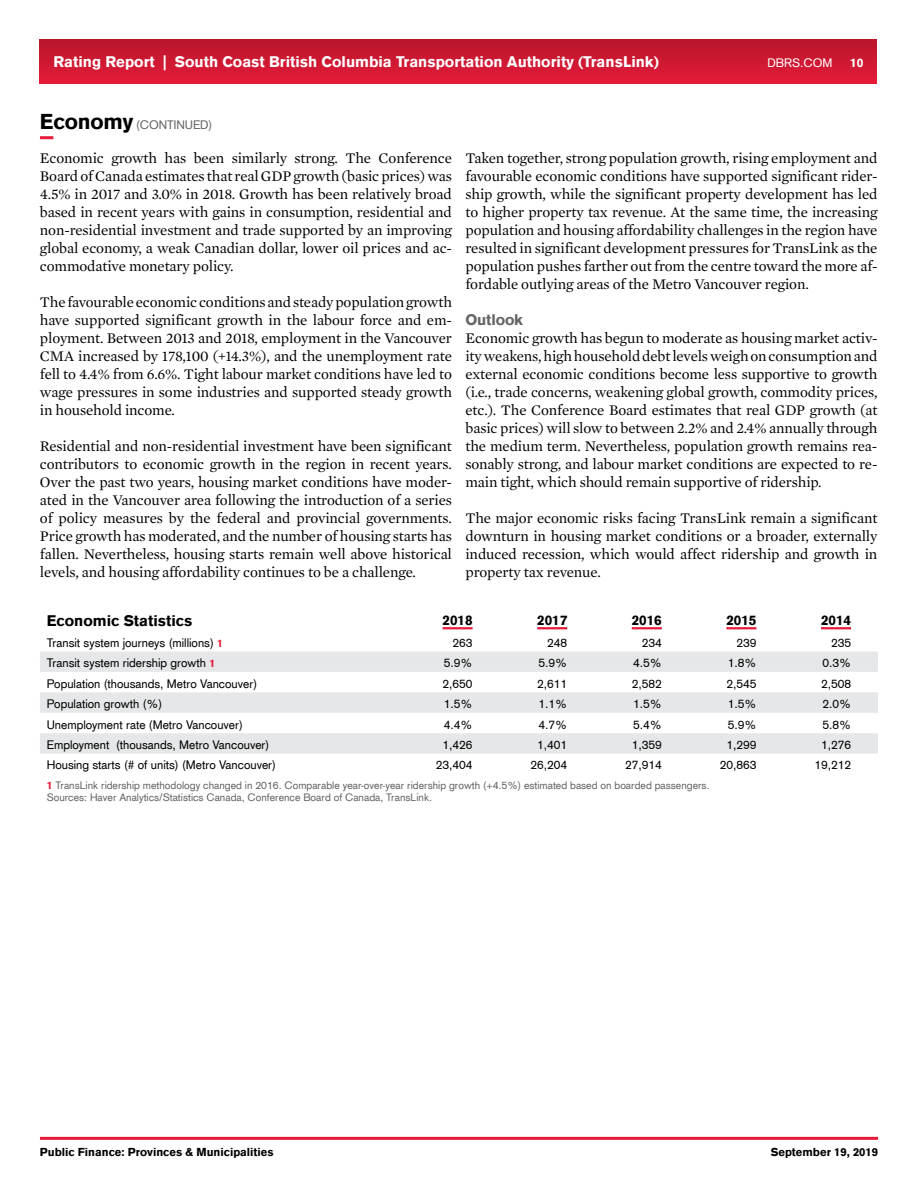
<style>
.page{position:relative;width:918px;height:1188px;background:#fff}
.page>*{position:absolute;margin:0;border:0;box-sizing:border-box;transform-origin:0 0}
.t1{font:15px/18px "Mercury Text G1";letter-spacing:-.01em;color:#000;text-align:justify}
.t2{font:900 15px "Akzidenz Grotesk";color:#fff}
.t3{font:900 15px "Akzidenz Grotesk";color:#000}
.t4{font:900 15px "Akzidenz Grotesk";letter-spacing:-.01em;color:#636466}
.t5{font:900 13.5px "Akzidenz Grotesk";color:#000}
.t6{font:12px "Akzidenz Grotesk";color:#000}
.t7{font:12px "Akzidenz Grotesk";letter-spacing:-.01em;color:#636466}
.t8{font:12px "Akzidenz Grotesk";color:#fff}
.t9{font:900 12px "Akzidenz Grotesk";color:#fff}
.t10{font:900 11.25px "Akzidenz Grotesk";color:#000}
.t11{font:10.5px/12px "Akzidenz Grotesk";color:#636466}
.s1{font-weight:900;font-size:21px;color:#000}
.s2{font-weight:900;font-size:10.5px;color:#e71b39}
.s3{font-weight:900;color:#e71b39}
</style>
<div class="page">
<hr style="left:40px;top:1137px;width:838px;height:3px;background:#e71b39">
<div style="left:40px;top:40px;width:837px;height:43px;background:linear-gradient(to bottom,#ba152b,#e41b38)"></div>
<svg style="left:40px;top:136px;width:13px;height:3px"></svg>
<svg style="left:40px;top:651px;width:838px;height:103px;fill:#e6e7e8"></svg>
<hr style="left:443px;top:627px;width:30px;height:2px;background:#e71b39">
<hr style="left:537px;top:627px;width:30px;height:2px;background:#e71b39">
<hr style="left:632px;top:627px;width:30px;height:2px;background:#e71b39">
<hr style="left:726px;top:627px;width:30px;height:2px;background:#e71b39">
<hr style="left:821px;top:627px;width:30px;height:2px;background:#e71b39">
<p class="t2" style="left:53px;top:52px;width:607px">Rating Report | South Coast British Columbia Transportation Authority (TransLink)</p>
<p class="t8" style="left:768px;top:55px;width:67px">DBRS.COM</p>
<p class="t9" style="left:850px;top:55px;width:15px">10</p>
<p class="t7" style="left:40px;top:117px;width:174px"><span class="s1">Economy</span> (CONTINUED)</p>
<p class="t1" style="left:40px;top:149px;width:414px">Economic growth has been similarly strong. The Conference Board of Canada estimates that real GDP growth (basic prices) was 4.5% in 2017 and 3.0% in 2018. Growth has been relatively broad based in recent years with gains in consumption, residential and non-residential investment and trade supported by an improving global economy, a weak Canadian dollar, lower oil prices and ac&shy;commodative monetary policy.</p>
<p class="t1" style="left:40px;top:293px;width:414px">The favourable economic conditions and steady population growth have supported significant growth in the labour force and em&shy;ployment. Between 2013 and 2018, employment in the Vancouver CMA increased by 178,100 (+14.3%), and the unemployment rate fell to 4.4% from 6.6%. Tight labour market conditions have led to wage pressures in some industries and supported steady growth in household income.</p>
<p class="t1" style="left:40px;top:437px;width:414px">Residential and non-residential investment have been significant contributors to economic growth in the region in recent years.<br>Over the past two years, housing market conditions have moder&shy;ated in the Vancouver area following the introduction of a series of policy measures by the federal and provincial governments.<br>Price growth has moderated, and the number of housing starts has fallen. Nevertheless, housing starts remain well above historical levels, and housing affordability continues to be a challenge.</p>
<p class="t1" style="left:465px;top:149px;width:414px">Taken together, strong population growth, rising employment and favourable economic conditions have supported significant rider&shy;ship growth, while the significant property development has led to higher property tax revenue. At the same time, the increasing population and housing affordability challenges in the region have resulted in significant development pressures for TransLink as the population pushes farther out from the centre toward the more af&shy;fordable outlying areas of the Metro Vancouver region.</p>
<p class="t4" style="left:465px;top:309px;width:59px">Outlook</p>
<p class="t1" style="left:465px;top:329px;width:414px">Economic growth has begun to moderate as housing market activ&shy;ity weakens, high household debt levels weigh on consumption and external economic conditions become less supportive to growth (i.e., trade concerns, weakening global growth, commodity prices, etc.). The Conference Board estimates that real GDP growth (at basic prices) will slow to between 2.2% and 2.4% annually through the medium term. Nevertheless, population growth remains rea&shy;sonably strong, and labour market conditions are expected to re&shy;main tight, which should remain supportive of ridership.</p>
<p class="t1" style="left:465px;top:509px;width:414px">The major economic risks facing TransLink remain a significant downturn in housing market conditions or a broader, externally induced recession, which would affect ridership and growth in property tax revenue.</p>
<p class="t3" style="left:47px;top:611px;width:147px">Economic Statistics</p>
<p class="t5" style="left:443px;top:612px;width:32px">2018</p>
<p class="t5" style="left:537px;top:612px;width:32px">2017</p>
<p class="t5" style="left:632px;top:612px;width:32px">2016</p>
<p class="t5" style="left:726px;top:612px;width:32px">2015</p>
<p class="t5" style="left:821px;top:612px;width:32px">2014</p>
<p class="t6" style="left:47px;top:635px;width:178px">Transit system journeys (millions) <span class="s2">1</span></p>
<p class="t6" style="left:453px;top:635px;width:22px">263</p>
<p class="t6" style="left:547px;top:635px;width:22px">248</p>
<p class="t6" style="left:642px;top:635px;width:22px">234</p>
<p class="t6" style="left:736px;top:635px;width:22px">239</p>
<p class="t6" style="left:831px;top:635px;width:22px">235</p>
<p class="t6" style="left:47px;top:655px;width:170px">Transit system ridership growth <span class="s2">1</span></p>
<p class="t6" style="left:444px;top:655px;width:30px">5.9%</p>
<p class="t6" style="left:539px;top:655px;width:30px">5.9%</p>
<p class="t6" style="left:633px;top:655px;width:30px">4.5%</p>
<p class="t6" style="left:728px;top:655px;width:30px">1.8%</p>
<p class="t6" style="left:822px;top:655px;width:30px">0.3%</p>
<p class="t6" style="left:47px;top:676px;width:212px">Population (thousands, Metro Vancouver)</p>
<p class="t6" style="left:443px;top:676px;width:32px">2,650</p>
<p class="t6" style="left:537px;top:676px;width:32px">2,611</p>
<p class="t6" style="left:632px;top:676px;width:32px">2,582</p>
<p class="t6" style="left:726px;top:676px;width:32px">2,545</p>
<p class="t6" style="left:821px;top:676px;width:32px">2,508</p>
<p class="t6" style="left:47px;top:696px;width:117px">Population growth (%)</p>
<p class="t6" style="left:444px;top:696px;width:30px">1.5%</p>
<p class="t6" style="left:539px;top:696px;width:30px">1.1%</p>
<p class="t6" style="left:633px;top:696px;width:30px">1.5%</p>
<p class="t6" style="left:728px;top:696px;width:30px">1.5%</p>
<p class="t6" style="left:822px;top:696px;width:30px">2.0%</p>
<p class="t6" style="left:47px;top:717px;width:198px">Unemployment rate (Metro Vancouver)</p>
<p class="t6" style="left:444px;top:717px;width:30px">4.4%</p>
<p class="t6" style="left:539px;top:717px;width:30px">4.7%</p>
<p class="t6" style="left:633px;top:717px;width:30px">5.4%</p>
<p class="t6" style="left:728px;top:717px;width:30px">5.9%</p>
<p class="t6" style="left:822px;top:717px;width:30px">5.8%</p>
<p class="t6" style="left:47px;top:737px;width:224px">Employment (thousands, Metro Vancouver)</p>
<p class="t6" style="left:443px;top:737px;width:32px">1,426</p>
<p class="t6" style="left:537px;top:737px;width:32px">1,401</p>
<p class="t6" style="left:632px;top:737px;width:32px">1,359</p>
<p class="t6" style="left:726px;top:737px;width:32px">1,299</p>
<p class="t6" style="left:821px;top:737px;width:32px">1,276</p>
<p class="t6" style="left:47px;top:757px;width:231px">Housing starts (# of units) (Metro Vancouver)</p>
<p class="t6" style="left:436px;top:757px;width:38px">23,404</p>
<p class="t6" style="left:531px;top:757px;width:38px">26,204</p>
<p class="t6" style="left:625px;top:757px;width:38px">27,914</p>
<p class="t6" style="left:720px;top:757px;width:38px">20,863</p>
<p class="t6" style="left:814px;top:757px;width:38px">19,212</p>
<p class="t11" style="left:47px;top:779px;width:664px"><span class="s3">1</span> TransLink ridership methodology changed in 2016. Comparable year-over-year ridership growth (+4.5%) estimated based on boarded passengers.<br>Sources: Haver Analytics/Statistics Canada, Conference Board of Canada, TransLink.</p>
<p class="t10" style="left:40px;top:1145px;width:235px">Public Finance: Provinces &amp; Municipalities</p>
<p class="t10" style="left:771px;top:1145px;width:109px">September 19, 2019</p>
</div>
